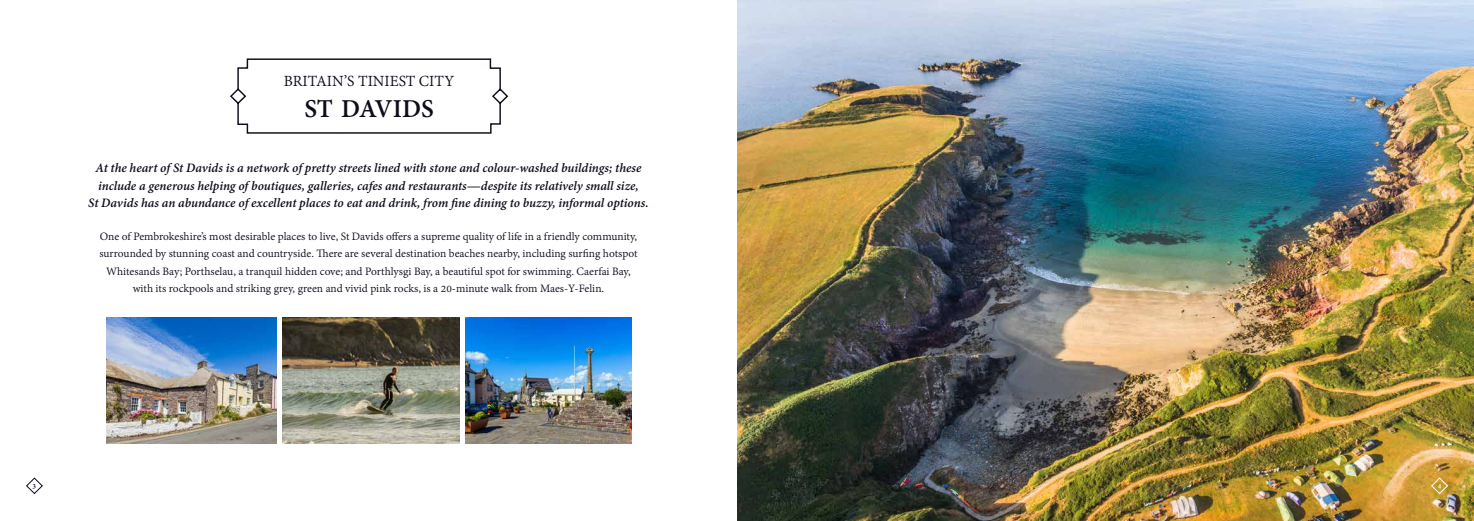
<style>
.page{position:relative;width:1474px;height:521px;background:#fff}
.page>*{position:absolute;margin:0;border:0;box-sizing:border-box;transform-origin:0 0}
.t1{font:700 28px "Adobe Devanagari";letter-spacing:-.005em;color:#0e0b1a}
.t2{font:16.8px "Adobe Devanagari";color:#0e0b1a}
.t3{font:italic 700 14px/17.5px "Adobe Devanagari";letter-spacing:-.005em;color:#0e0b1a;text-align:center}
.t4{font:12.25px/17.5px "Adobe Devanagari";color:#0e0b1a;text-align:center}
.t5{font:700 7.88px "Adobe Devanagari";color:#0e0b1a}
.t6{font:700 7.88px "Adobe Devanagari";color:#fff}
</style>
<div class="page">
<img style="left:737px;top:0;width:736px;height:521px">
<svg style="left:1430px;top:477px;width:18px;height:17px"></svg>
<svg style="left:26px;top:477px;width:17px;height:17px"></svg>
<img style="left:107px;top:317px;width:169px;height:127px">
<img style="left:465px;top:317px;width:166px;height:127px">
<img style="left:282px;top:317px;width:177px;height:127px">
<svg style="left:230px;top:58px;width:279px;height:76px"></svg>
<h2 class="t2" style="left:284px;top:72px;width:172px">BRITAIN’S TINIEST CITY</h2>
<h1 class="t1" style="left:304px;top:92px;width:131px">ST DAVIDS</h1>
<p class="t3" style="left:88px;top:161px;width:562px">At the heart of St Davids is a network of pretty streets lined with stone and colour-washed buildings; these include a generous helping of boutiques, galleries, cafes and restaurants—despite its relatively small size,<br>St Davids has an abundance of excellent places to eat and drink, from fine dining to buzzy, informal options.</p>
<p class="t4" style="left:99px;top:228px;width:539px">One of Pembrokeshire’s most desirable places to live, St Davids offers a supreme quality of life in a friendly community, surrounded by stunning coast and countryside. There are several destination beaches nearby, including surfing hotspot Whitesands Bay; Porthselau, a tranquil hidden cove; and Porthlysgi Bay, a beautiful spot for swimming. Caerfai Bay, with its rockpools and striking grey, green and vivid pink rocks, is a 20-minute walk from Maes-Y-Felin.</p>
<p class="t5" style="left:33px;top:481px;width:5px">3</p>
<p class="t6" style="left:1437px;top:481px;width:5px">4</p>
</div>
